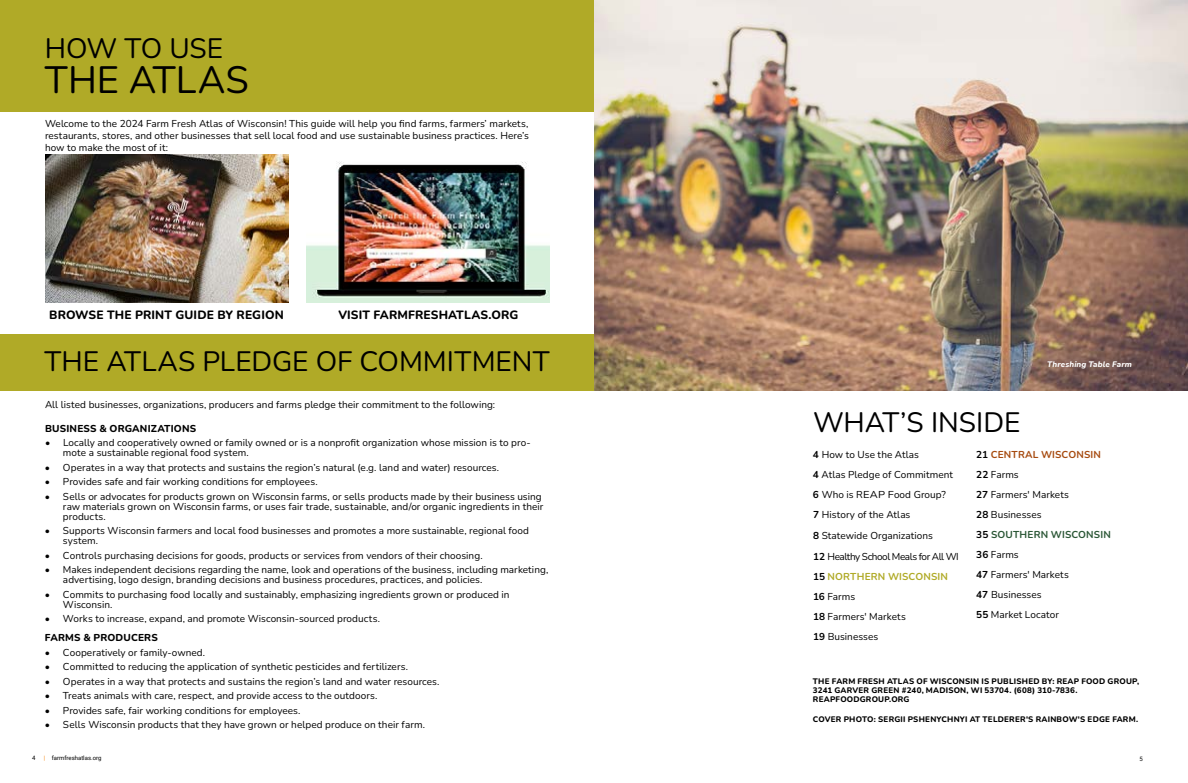
<style>
.page{position:relative;width:1188px;height:783px;background:#fff}
.page>*{position:absolute;margin:0;border:0;box-sizing:border-box;transform-origin:0 0}
.t1{font:38px "Nunito";letter-spacing:.005em;color:#000}
.t2{font:28px "Nunito";color:#000}
.t3{font:800 12px "Nunito";letter-spacing:.01em;color:#000}
.t4{font:10px/20px "Nunito";letter-spacing:.005em;color:#000}
.t5{font:10px/21px "Nunito";letter-spacing:-.015em;color:#000}
.t6{font:800 10px "Nunito";letter-spacing:.015em;color:#000}
.t7{font:800 8px/9px "Nunito";letter-spacing:.025em;color:#000}
.t8{font:italic 800 8px "Nunito";letter-spacing:.015em;color:#fff}
.t9{font:6px "Roboto";color:#000}
.s1{font-weight:700}
.s2{font-weight:700;color:#b0aa27}
.s3{font-weight:700;color:#a64a0f}
.s4{font-weight:700;color:#2a5635}
.s5{color:#f78f1e}
</style>
<div class="page">
<div style="left:0;top:334px;width:594px;height:56px;background:#b0aa27"></div>
<div style="left:0;top:0;width:594px;height:112px;background:#b0aa27"></div>
<img style="left:594px;top:0;width:594px;height:391px">
<img style="left:45px;top:155px;width:243px;height:147px">
<img style="left:306px;top:162px;width:243px;height:140px">
<h2 class="t2" style="left:45px;top:28px;width:180px">HOW TO USE</h2>
<h1 class="t1" style="left:45px;top:54px;width:206px">THE ATLAS</h1>
<p class="t4" style="left:45px;top:117px;width:486px;line-height:12px;text-align:justify">Welcome to the 2024 Farm Fresh Atlas of Wisconsin! This guide will help you find farms, farmers’ markets, restaurants, stores, and other businesses that sell local food and use sustainable business practices. Here’s how to make the most of it:</p>
<p class="t3" style="left:49px;top:307px;width:236px">BROWSE THE PRINT GUIDE BY REGION</p>
<p class="t3" style="left:339px;top:306px;width:181px">VISIT FARMFRESHATLAS.ORG</p>
<h2 class="t2" style="left:44px;top:342px;width:507px">THE ATLAS PLEDGE OF COMMITMENT</h2>
<p class="t4" style="left:45px;top:394px;width:452px">All listed businesses, organizations, producers and farms pledge their commitment to the following:</p>
<p class="t6" style="left:45px;top:421px;width:153px">BUSINESS &amp; ORGANIZATIONS</p>
<p class="t4" style="left:63px;top:437px;width:469px;line-height:10px;text-indent:-18px">• Locally and cooperatively owned or family owned or is a nonprofit organization whose mission is to pro&shy;mote a sustainable regional food system.</p>
<p class="t4" style="left:45px;top:457px;width:456px">• Operates in a way that protects and sustains the region’s natural (e.g. land and water) resources.</p>
<p class="t4" style="left:45px;top:471px;width:274px">• Provides safe and fair working conditions for employees.</p>
<p class="t4" style="left:63px;top:491px;width:482px;line-height:10px;text-indent:-18px">• Sells or advocates for products grown on Wisconsin farms, or sells products made by their business using raw materials grown on Wisconsin farms, or uses fair trade, sustainable, and/or organic ingredients in their products.</p>
<p class="t4" style="left:63px;top:525px;width:468px;line-height:10px;text-indent:-18px">• Supports Wisconsin farmers and local food businesses and promotes a more sustainable, regional food system.</p>
<p class="t4" style="left:45px;top:545px;width:439px">• Controls purchasing decisions for goods, products or services from vendors of their choosing.</p>
<p class="t4" style="left:63px;top:564px;width:487px;line-height:10px;text-indent:-18px">• Makes independent decisions regarding the name, look and operations of the business, including marketing, advertising, logo design, branding decisions and business procedures, practices, and policies.</p>
<p class="t4" style="left:63px;top:589px;width:448px;line-height:10px;text-indent:-18px">• Commits to purchasing food locally and sustainably, emphasizing ingredients grown or produced in<br>Wisconsin.</p>
<p class="t4" style="left:45px;top:608px;width:336px">• Works to increase, expand, and promote Wisconsin-sourced products.</p>
<p class="t6" style="left:45px;top:630px;width:114px">FARMS &amp; PRODUCERS</p>
<p class="t4" style="left:45px;top:642px;width:162px">• Cooperatively or family-owned.</p>
<p class="t4" style="left:45px;top:656px;width:364px">• Committed to reducing the application of synthetic pesticides and fertilizers.</p>
<p class="t4" style="left:45px;top:671px;width:396px">• Operates in a way that protects and sustains the region’s land and water resources.</p>
<p class="t4" style="left:45px;top:685px;width:334px">• Treats animals with care, respect, and provide access to the outdoors.</p>
<p class="t4" style="left:45px;top:700px;width:257px">• Provides safe, fair working conditions for employees.</p>
<p class="t4" style="left:45px;top:714px;width:382px">• Sells Wisconsin products that they have grown or helped produce on their farm.</p>
<h2 class="t2" style="left:813px;top:402px;width:209px">WHAT’S INSIDE</h2>
<p class="t8" style="left:1047px;top:359px;width:86px">Threshing Table Farm</p>
<p class="t4" style="left:813px;top:444px;width:142px"><span class="s1">4</span> How to Use the Atlas<br><span class="s1">4</span> Atlas Pledge of Commitment<br><span class="s1">6</span> Who is REAP Food Group?<br><span class="s1">7</span> History of the Atlas</p>
<p class="t5" style="left:813px;top:525px;width:147px"><span class="s1">8</span> Statewide Organizations<br><span class="s1">12</span> Healthy School Meals for All WI</p>
<p class="t4" style="left:813px;top:566px;width:137px"><span class="s1">15</span> <span class="s2">NORTHERN WISCONSIN<br></span><span class="s1">16</span> Farms<br><span class="s1">18</span> Farmers' Markets<br><span class="s1">19</span> Businesses</p>
<p class="t4" style="left:976px;top:444px;width:136px"><span class="s1">21</span> <span class="s3">CENTRAL WISCONSIN<br></span><span class="s1">22</span> Farms<br><span class="s1">27</span> Farmers' Markets<br><span class="s1">28</span> Businesses<br><span class="s1">35</span> <span class="s4">SOUTHERN WISCONSIN<br></span><span class="s1">36</span> Farms<br><span class="s1">47</span> Farmers' Markets<br><span class="s1">47</span> Businesses<br><span class="s1">55</span> Market Locator</p>
<p class="t7" style="left:813px;top:676px;width:328px">THE FARM FRESH ATLAS OF WISCONSIN IS PUBLISHED BY: REAP FOOD GROUP,<br>3241 GARVER GREEN #240, MADISON, WI 53704. (608) 310‑7836.<br>REAPFOODGROUP.ORG</p>
<p class="t7" style="left:813px;top:714px;width:327px">COVER PHOTO: SERGII PSHENYCHNYI AT TELDERER'S RAINBOW'S EDGE FARM.</p>
<p class="t9" style="left:32px;top:753px;width:5px">4</p>
<p class="t9" style="left:44px;top:753px;width:59px"><span class="s5">|</span> farmfreshatlas.org</p>
<p class="t9" style="left:1139px;top:755px;width:5px">5</p>
</div>
